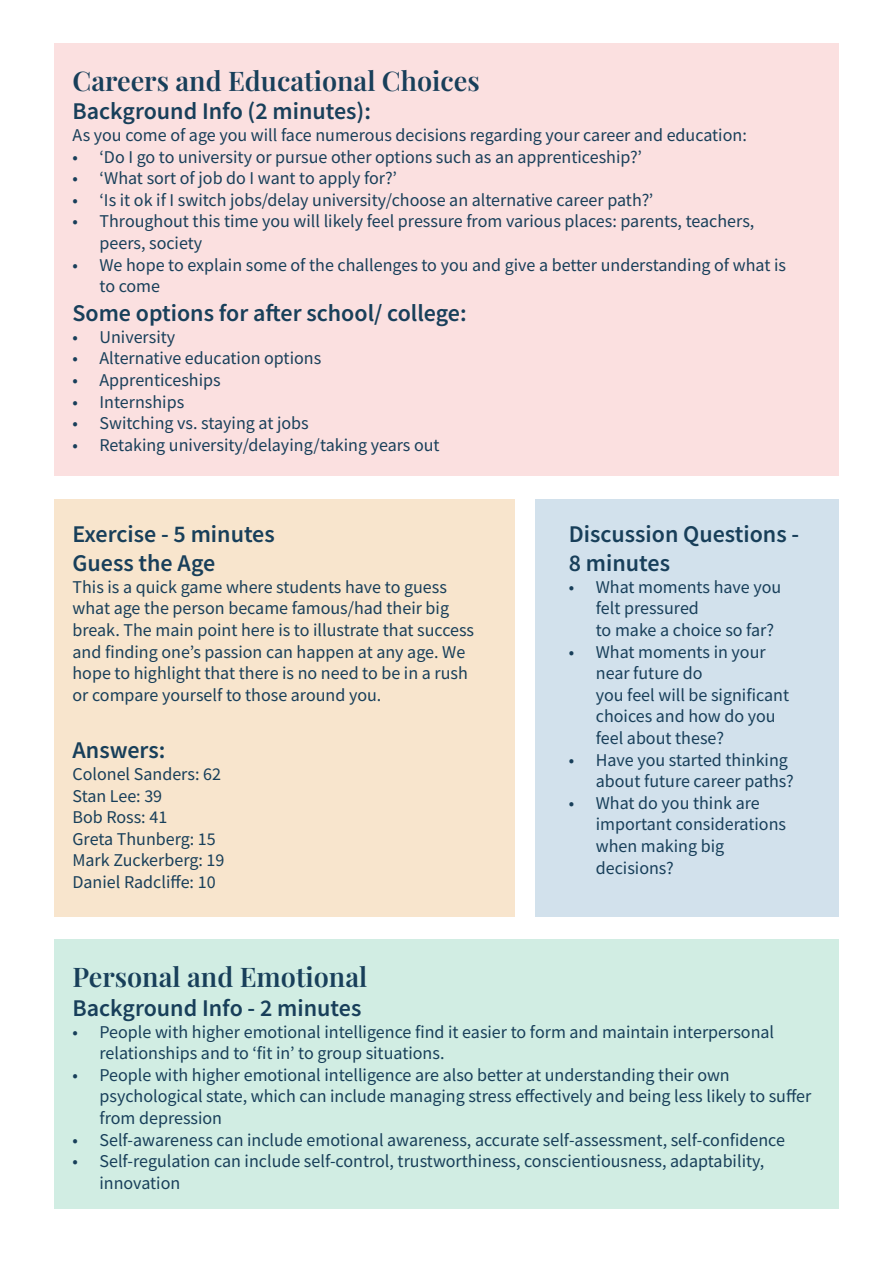
<style>
.page{position:relative;width:893px;height:1263px;background:#fff}
.page>*{position:absolute;margin:0;border:0;box-sizing:border-box;transform-origin:0 0}
.t1{font:27px "Playfair Display";color:#183f5a}
.t2{font:600 24px/28.8px "Source Sans Pro";color:#183f5a}
.t3{font:18px/21.6px "Source Sans Pro";color:#183f5a}
</style>
<div class="page">
<div style="left:54px;top:43px;width:785px;height:433px;background:#fbe0e0"></div>
<div style="left:54px;top:940px;width:785px;height:269px;background:#d1ede3"></div>
<div style="left:54px;top:499px;width:460px;height:418px;background:#f8e5cd"></div>
<div style="left:536px;top:499px;width:303px;height:418px;background:#d2e1ec"></div>
<h1 class="t1" style="left:72px;top:59px;width:409px">Careers and Educational Choices</h1>
<h2 class="t2" style="left:72px;top:97px;width:300px">Background Info (2 minutes):</h2>
<p class="t3" style="left:72px;top:124px;width:676px">As you come of age you will face numerous decisions regarding your career and education:</p>
<p class="t3" style="left:72px;top:146px;width:571px">• ‘Do I go to university or pursue other options such as an apprenticeship?’</p>
<p class="t3" style="left:72px;top:167px;width:326px">• ‘What sort of job do I want to apply for?’</p>
<p class="t3" style="left:72px;top:189px;width:582px">• ‘Is it ok if I switch jobs/delay university/choose an alternative career path?’</p>
<p class="t3" style="left:99px;top:211px;width:656px;text-indent:-27px">• Throughout this time you will likely feel pressure from various places: parents, teachers, peers, society</p>
<p class="t3" style="left:99px;top:254px;width:688px;text-indent:-27px">• We hope to explain some of the challenges to you and give a better understanding of what is to come</p>
<h2 class="t2" style="left:72px;top:298px;width:396px">Some options for after school/ college:</h2>
<p class="t3" style="left:72px;top:326px;width:104px">• University</p>
<p class="t3" style="left:72px;top:347px;width:250px">• Alternative education options</p>
<p class="t3" style="left:72px;top:369px;width:150px">• Apprenticeships</p>
<p class="t3" style="left:72px;top:391px;width:113px">• Internships</p>
<p class="t3" style="left:72px;top:412px;width:238px">• Switching vs. staying at jobs</p>
<p class="t3" style="left:72px;top:434px;width:369px">• Retaking university/delaying/taking years out</p>
<h2 class="t2" style="left:72px;top:520px;width:204px">Exercise - 5 minutes<br>Guess the Age</h2>
<p class="t3" style="left:72px;top:576px;width:403px">This is a quick game where students have to guess what age the person became famous/had their big break. The main point here is to illustrate that success and finding one’s passion can happen at any age. We hope to highlight that there is no need to be in a rush or compare yourself to those around you.</p>
<h2 class="t2" style="left:72px;top:736px;width:94px">Answers:</h2>
<p class="t3" style="left:72px;top:763px;width:153px">Colonel Sanders: 62<br>Stan Lee: 39<br>Bob Ross: 41<br>Greta Thunberg: 15<br>Mark Zuckerberg: 19<br>Daniel Radcliffe: 10</p>
<h2 class="t2" style="left:569px;top:520px;width:232px">Discussion Questions -<br>8 minutes</h2>
<p class="t3" style="left:596px;top:576px;width:187px;text-indent:-27px">• What moments have you felt pressured<br>to make a choice so far?</p>
<p class="t3" style="left:596px;top:641px;width:195px;text-indent:-27px">• What moments in your near future do<br>you feel will be significant choices and how do you feel about these?</p>
<p class="t3" style="left:596px;top:749px;width:200px;text-indent:-27px">• Have you started thinking about future career paths?</p>
<p class="t3" style="left:596px;top:792px;width:192px;text-indent:-27px">• What do you think are important considerations when making big decisions?</p>
<h1 class="t1" style="left:72px;top:956px;width:296px">Personal and Emotional</h1>
<h2 class="t2" style="left:72px;top:993px;width:290px">Background Info - 2 minutes</h2>
<p class="t3" style="left:99px;top:1020px;width:676px;text-indent:-27px">• People with higher emotional intelligence find it easier to form and maintain interpersonal relationships and to ‘fit in’ to group situations.</p>
<p class="t3" style="left:99px;top:1064px;width:713px;text-indent:-27px">• People with higher emotional intelligence are also better at understanding their own psychological state, which can include managing stress effectively and being less likely to suffer from depression</p>
<p class="t3" style="left:72px;top:1128px;width:714px">• Self-awareness can include emotional awareness, accurate self-assessment, self-confidence</p>
<p class="t3" style="left:99px;top:1150px;width:666px;text-indent:-27px">• Self-regulation can include self-control, trustworthiness, conscientiousness, adaptability, innovation</p>
</div>
